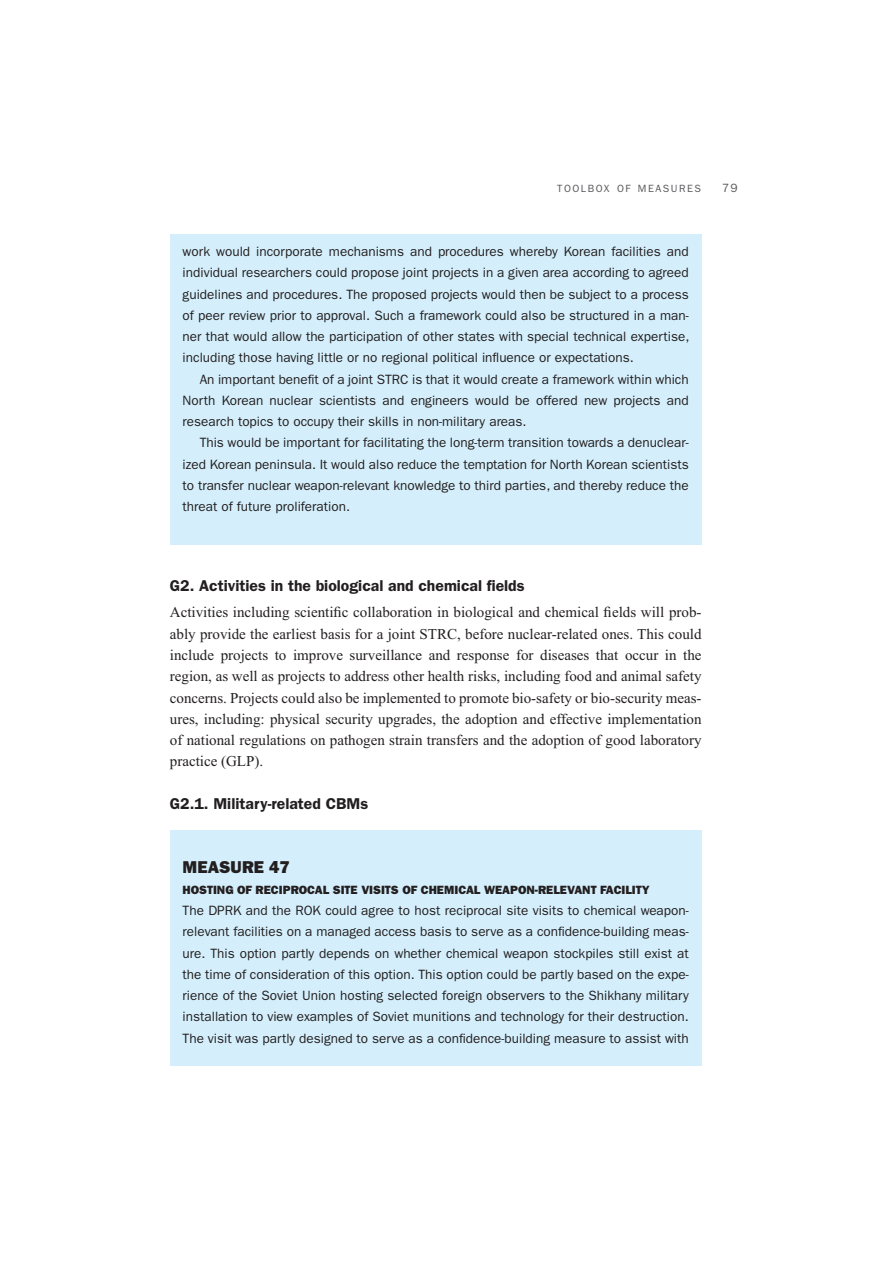
<style>
.page{position:relative;width:893px;height:1263px;background:#fff}
.page>*{position:absolute;margin:0;border:0;box-sizing:border-box;transform-origin:0 0}
.t1{font:800 17.25px "Franklin Gothic";color:#231f20}
.t2{font:600 15.75px "Franklin Gothic";color:#231f20}
.t3{font:15px/21.3px "Times New Roman";color:#231f20;text-align:justify}
.t4{font:13.5px/21.3px "Franklin Gothic";color:#231f20;text-align:justify}
.t5{font:800 12px "Franklin Gothic";color:#231f20}
.t6{font:12px "Franklin Gothic";color:#57585a}
.t7{font:10.5px "Franklin Gothic";letter-spacing:.145em;color:#57585a}
</style>
<div class="page">
<div style="left:170px;top:830px;width:531px;height:235px;background:#d4effb"></div>
<div style="left:170px;top:235px;width:531px;height:310px;background:#d4effb"></div>
<p class="t7" style="left:557px;top:185px;width:145px">TOOLBOX OF MEASURES</p>
<p class="t6" style="left:722px;top:184px;width:17px">79</p>
<p class="t4" style="left:183px;top:242px;width:508px">work would incorporate mechanisms and procedures whereby Korean facilities and individual researchers could propose joint projects in a given area according to agreed guidelines and procedures. The proposed projects would then be subject to a process of peer review prior to approval. Such a framework could also be structured in a man&shy;ner that would allow the participation of other states with special technical expertise, including those having little or no regional political influence or expectations.</p>
<p class="t4" style="left:183px;top:370px;width:508px;text-indent:17px">An important benefit of a joint STRC is that it would create a framework within which North Korean nuclear scientists and engineers would be offered new projects and research topics to occupy their skills in non-military areas.</p>
<p class="t4" style="left:183px;top:433px;width:508px;text-indent:17px">This would be important for facilitating the long-term transition towards a denuclear&shy;ized Korean peninsula. It would also reduce the temptation for North Korean scientists to transfer nuclear weapon-relevant knowledge to third parties, and thereby reduce the threat of future proliferation.</p>
<p class="t2" style="left:170px;top:580px;width:356px">G2. Activities in the biological and chemical fields</p>
<p class="t3" style="left:170px;top:603px;width:533px">Activities including scienti-c collaboration in biological and chemical -elds will prob&shy;ably provide the earliest basis for a joint STRC, before nuclear-related ones. This could include projects to improve surveillance and response for diseases that occur in the region, as well as projects to address other health risks, including food and animal safety concerns. Projects could also be implemented to promote bio-safety or bio-security meas&shy;ures, including: physical security upgrades, the adoption and effective implementation of national regulations on pathogen strain transfers and the adoption of good laboratory practice (GLP).</p>
<p class="t2" style="left:170px;top:798px;width:200px">G2.1. Military-related CBMs</p>
<p class="t1" style="left:183px;top:861px;width:109px">MEASURE 47</p>
<p class="t5" style="left:183px;top:886px;width:468px">HOSTING OF RECIPROCAL SITE VISITS OF CHEMICAL WEAPON-RELEVANT FACILITY</p>
<p class="t4" style="left:183px;top:901px;width:508px">The DPRK and the ROK could agree to host reciprocal site visits to chemical weapon&shy;relevant facilities on a managed access basis to serve as a confidence-building meas&shy;ure. This option partly depends on whether chemical weapon stockpiles still exist at the time of consideration of this option. This option could be partly based on the expe&shy;rience of the Soviet Union hosting selected foreign observers to the Shikhany military installation to view examples of Soviet munitions and technology for their destruction.<br>The visit was partly designed to serve as a confidence-building measure to assist with</p>
</div>
